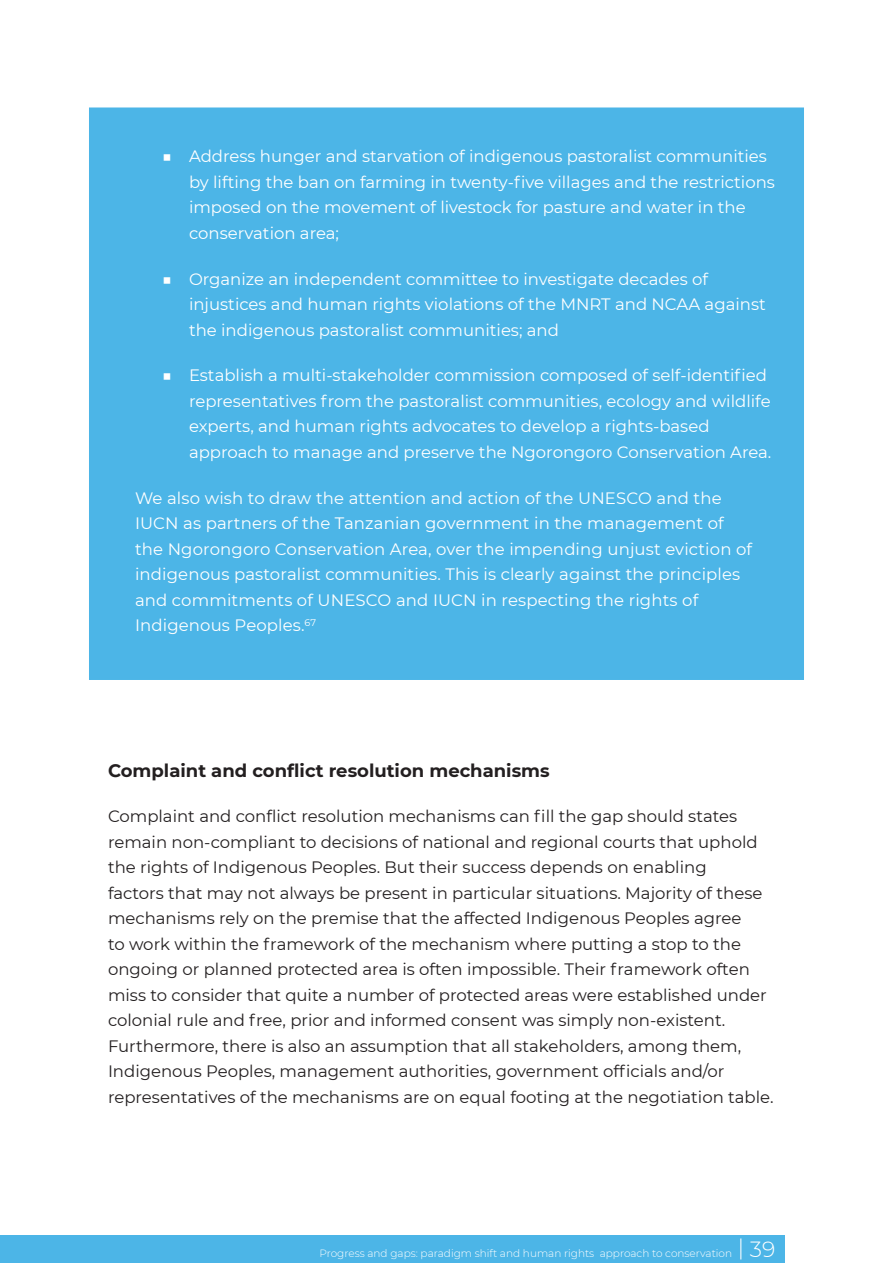
<style>
.page{position:relative;width:893px;height:1263px;background:#fff}
.page>*{position:absolute;margin:0;border:0;box-sizing:border-box;transform-origin:0 0}
.Heading_2{font:700 18px "Montserrat";color:#231f20}
.Boxed_Text{font:16.5px/25.5px "Montserrat";color:#fff}
.Body_Unindented{font:16.5px/25.5px "Montserrat";color:#231f20}
.t1{font:300 10.5px "Montserrat";color:#fff}
.s1{font-size:21.9px}
</style>
<div class="page">
<div style="left:0;top:1236px;width:785px;height:27px;background:#4cb5e7"></div>
<div style="left:89px;top:107px;width:715px;height:573px;background:#4cb5e7"></div>
<p class="Boxed_Text" style="left:189px;top:143px;width:587px;text-indent:-27px">■ Address hunger and starvation of indigenous pastoralist communities by lifting the ban on farming in twenty-five villages and the restrictions imposed on the movement of livestock for pasture and water in the conservation area;</p>
<p class="Boxed_Text" style="left:189px;top:265px;width:578px;text-indent:-27px">■ Organize an independent committee to investigate decades of injustices and human rights violations of the MNRT and NCAA against the indigenous pastoralist communities; and</p>
<p class="Boxed_Text" style="left:189px;top:362px;width:584px;text-indent:-27px">■ Establish a multi-stakeholder commission composed of self-identified representatives from the pastoralist communities, ecology and wildlife experts, and human rights advocates to develop a rights-based approach to manage and preserve the Ngorongoro Conservation Area.</p>
<p class="Boxed_Text" style="left:135px;top:484px;width:619px">We also wish to draw the attention and action of the UNESCO and the IUCN as partners of the Tanzanian government in the management of the Ngorongoro Conservation Area, over the impending unjust eviction of indigenous pastoralist communities. This is clearly against the principles and commitments of UNESCO and IUCN in respecting the rights of Indigenous Peoples.<sup>67</sup></p>
<p class="Heading_2" style="left:108px;top:757px;width:443px">Complaint and conflict resolution mechanisms</p>
<p class="Body_Unindented" style="left:108px;top:803px;width:667px">Complaint and conflict resolution mechanisms can fill the gap should states remain non-compliant to decisions of national and regional courts that uphold the rights of Indigenous Peoples. But their success depends on enabling<br>factors that may not always be present in particular situations. Majority of these mechanisms rely on the premise that the affected Indigenous Peoples agree<br>to work within the framework of the mechanism where putting a stop to the ongoing or planned protected area is often impossible. Their framework often miss to consider that quite a number of protected areas were established under colonial rule and free, prior and informed consent was simply non-existent.<br>Furthermore, there is also an assumption that all stakeholders, among them, Indigenous Peoples, management authorities, government officials and/or representatives of the mechanisms are on equal footing at the negotiation table.</p>
<p class="t1" style="left:320px;top:1246px;width:457px">Progress and gaps: paradigm shift and human rights approach to conservation <sup>|</sup> <span class="s1">39</span></p>
</div>
